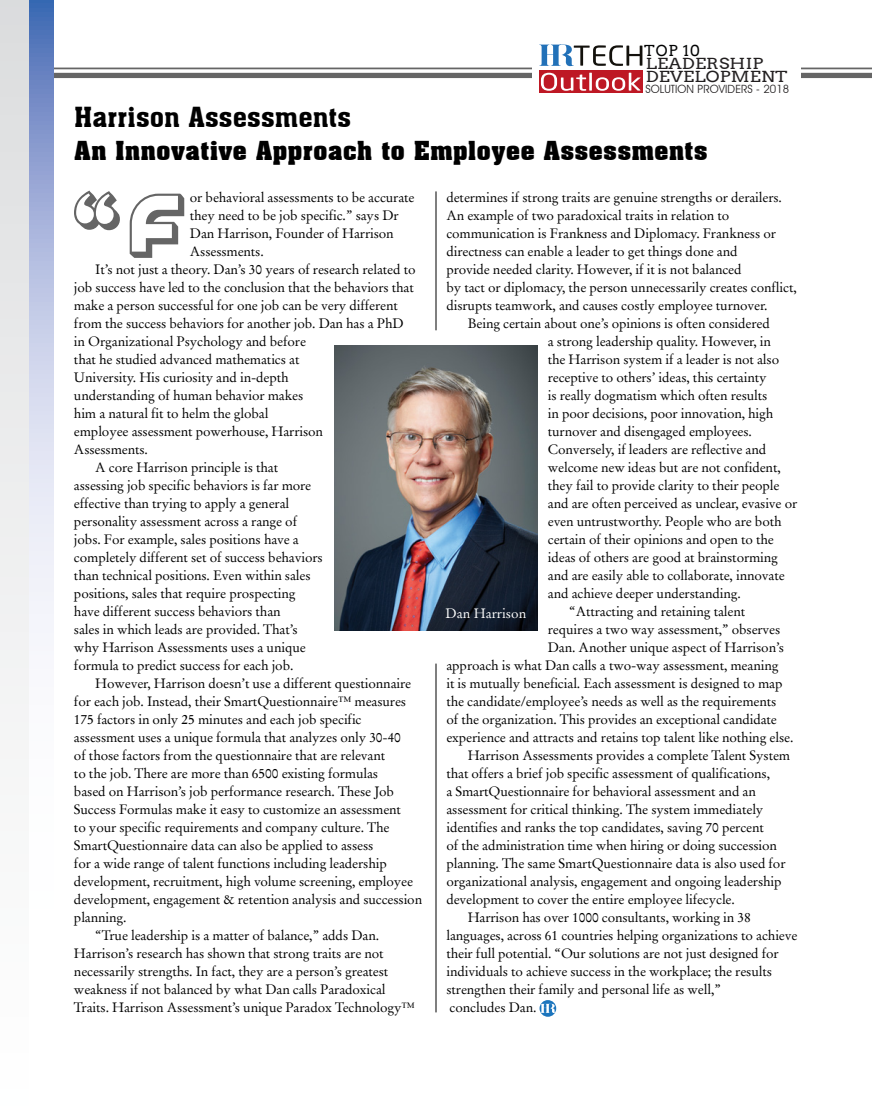
<style>
.page{position:relative;width:872px;height:1106px;background:#fff}
.page>*{position:absolute;margin:0;border:0;box-sizing:border-box;transform-origin:0 0}
.Magazine_Para_1{font:102.9px "Spin Cycle 3 DOT";color:#656565}
.Magazine_Para_1-2{font:27px "Aachen BT";letter-spacing:.01em;color:#000}
.Magazine_Para_1-3{font:700 25.5px "Aachen BT";letter-spacing:.005em;color:#000}
.t1{font:15.15px/13px "Arvo";letter-spacing:.01em;color:#221f20;scale:1.16 1}
.Magazine_Para_1-4{font:13.5px/18px "Stempel Garamond";letter-spacing:-.01em;color:#000}
.Magazine_Para_1-5{font:13.5px "Stempel Garamond";color:#fff}
.t2{font:11.4px "Avant Garde IT Cby BT";letter-spacing:.01em;color:#221f20}
.s1{color:#010202}
</style>
<div class="page">
<hr style="left:0;top:68px;width:872px;height:1px;background:#656565">
<div style="left:0;top:73px;width:872px;height:5px;background:#656565"></div>
<div style="left:539px;top:1000px;width:17px;height:16px;background:#1c75bd;border-radius:50%"></div>
<svg style="left:540px;top:1003px;width:15px;height:10px"></svg>
<div style="left:0;top:0;width:41px;height:1106px;background:linear-gradient(to bottom,#dcdddf,#fff)"></div>
<svg style="left:30px;top:0;width:23px;height:1106px"></svg>
<hr style="left:435px;top:663px;width:1px;height:349px;background:#000">
<hr style="left:435px;top:191px;width:1px;height:139px;background:#000">
<div style="left:532px;top:38px;width:269px;height:59px;background:#fff"></div>
<div style="left:539px;top:71px;width:103px;height:22px;background:#be1824"></div>
<svg style="left:541px;top:73px;width:45px;height:18px"></svg>
<hr style="left:589px;top:73px;width:3px;height:18px;background:#fff">
<svg style="left:595px;top:73px;width:45px;height:18px"></svg>
<svg style="left:539px;top:45px;width:103px;height:21px"></svg>
<img style="left:335px;top:345px;width:202px;height:286px">
<p class="t1" style="left:644px;top:44px;width:125px"><span class="s1">TOP 10<br></span>LEADERSHIP<br>DEVELOPMENT</p>
<p class="t2" style="left:645px;top:82px;width:145px">SOLUTION PROVIDERS - 2018</p>
<p class="Magazine_Para_1-2" style="left:74px;top:100px;width:278px">Harrison Assessments</p>
<p class="Magazine_Para_1-3" style="left:74px;top:135px;width:635px">An Innovative Approach to Employee Assessments</p>
<p class="Magazine_Para_1" style="left:70px;top:160px;width:116px">“F</p>
<p class="Magazine_Para_1-4" style="left:190px;top:188px;width:226px">or behavioral assessments to be accurate they need to be job specific.” says Dr<br>Dan Harrison, Founder of Harrison<br>Assessments.</p>
<p class="Magazine_Para_1-4" style="left:74px;top:260px;width:343px;text-indent:21px">It’s not just a theory. Dan’s 30 years of research related to job success have led to the conclusion that the behaviors that make a person successful for one job can be very different from the success behaviors for another job. Dan has a PhD in Organizational Psychology and before<br>that he studied advanced mathematics at<br>University. His curiosity and in-depth<br>understanding of human behavior makes<br>him a natural fit to helm the global<br>employee assessment powerhouse, Harrison<br>Assessments.</p>
<p class="Magazine_Para_1-4" style="left:74px;top:458px;width:250px;text-indent:21px">A core Harrison principle is that assessing job specific behaviors is far more effective than trying to apply a general personality assessment across a range of jobs. For example, sales positions have a completely different set of success behaviors than technical positions. Even within sales positions, sales that require prospecting have different success behaviors than<br>sales in which leads are provided. That’s why Harrison Assessments uses a unique formula to predict success for each job.</p>
<p class="Magazine_Para_1-4" style="left:74px;top:674px;width:350px;text-indent:21px">However, Harrison doesn’t use a different questionnaire for each job. Instead, their SmartQuestionnaire™ measures 175 factors in only 25 minutes and each job specific assessment uses a unique formula that analyzes only 30-40<br>of those factors from the questionnaire that are relevant<br>to the job. There are more than 6500 existing formulas<br>based on Harrison’s job performance research. These Job Success Formulas make it easy to customize an assessment<br>to your specific requirements and company culture. The SmartQuestionnaire data can also be applied to assess<br>for a wide range of talent functions including leadership development, recruitment, high volume screening, employee development, engagement &amp; retention analysis and succession planning.</p>
<p class="Magazine_Para_1-4" style="left:74px;top:926px;width:342px;text-indent:21px">“True leadership is a matter of balance,” adds Dan.<br>Harrison’s research has shown that strong traits are not necessarily strengths. In fact, they are a person’s greatest weakness if not balanced by what Dan calls Paradoxical Traits. Harrison Assessment’s unique Paradox Technology™</p>
<p class="Magazine_Para_1-4" style="left:446px;top:188px;width:352px">determines if strong traits are genuine strengths or derailers.<br>An example of two paradoxical traits in relation to communication is Frankness and Diplomacy. Frankness or directness can enable a leader to get things done and<br>provide needed clarity. However, if it is not balanced<br>by tact or diplomacy, the person unnecessarily creates conflict, disrupts teamwork, and causes costly employee turnover.</p>
<p class="Magazine_Para_1-4" style="left:548px;top:314px;width:251px;text-indent:-80px">Being certain about one’s opinions is often considered<br>a strong leadership quality. However, in<br>the Harrison system if a leader is not also receptive to others’ ideas, this certainty<br>is really dogmatism which often results<br>in poor decisions, poor innovation, high turnover and disengaged employees.<br>Conversely, if leaders are reflective and welcome new ideas but are not confident, they fail to provide clarity to their people and are often perceived as unclear, evasive or even untrustworthy. People who are both certain of their opinions and open to the ideas of others are good at brainstorming and are easily able to collaborate, innovate and achieve deeper understanding.</p>
<p class="Magazine_Para_1-4" style="left:569px;top:602px;width:178px">“Attracting and retaining talent</p>
<p class="Magazine_Para_1-4" style="left:548px;top:620px;width:234px">requires a two way assessment,” observes</p>
<p class="Magazine_Para_1-4" style="left:548px;top:638px;width:238px">Dan. Another unique aspect of Harrison’s</p>
<p class="Magazine_Para_1-4" style="left:446px;top:656px;width:333px">approach is what Dan calls a two-way assessment, meaning</p>
<p class="Magazine_Para_1-4" style="left:446px;top:674px;width:338px">it is mutually beneficial. Each assessment is designed to map</p>
<p class="Magazine_Para_1-4" style="left:446px;top:692px;width:331px">the candidate/employee’s needs as well as the requirements</p>
<p class="Magazine_Para_1-4" style="left:446px;top:710px;width:332px">of the organization. This provides an exceptional candidate</p>
<p class="Magazine_Para_1-4" style="left:446px;top:728px;width:348px">experience and attracts and retains top talent like nothing else.</p>
<p class="Magazine_Para_1-4" style="left:446px;top:746px;width:345px;text-indent:21px">Harrison Assessments provides a complete Talent System that offers a brief job specific assessment of qualifications,<br>a SmartQuestionnaire for behavioral assessment and an assessment for critical thinking. The system immediately identifies and ranks the top candidates, saving 70 percent<br>of the administration time when hiring or doing succession planning. The same SmartQuestionnaire data is also used for organizational analysis, engagement and ongoing leadership development to cover the entire employee lifecycle.</p>
<p class="Magazine_Para_1-4" style="left:446px;top:908px;width:352px;text-indent:21px">Harrison has over 1000 consultants, working in 38 languages, across 61 countries helping organizations to achieve their full potential. “Our solutions are not just designed for individuals to achieve success in the workplace; the results strengthen their family and personal life as well,”<br>concludes Dan.</p>
<p class="Magazine_Para_1-5" style="left:445px;top:605px;width:82px">Dan Harrison</p>
</div>
